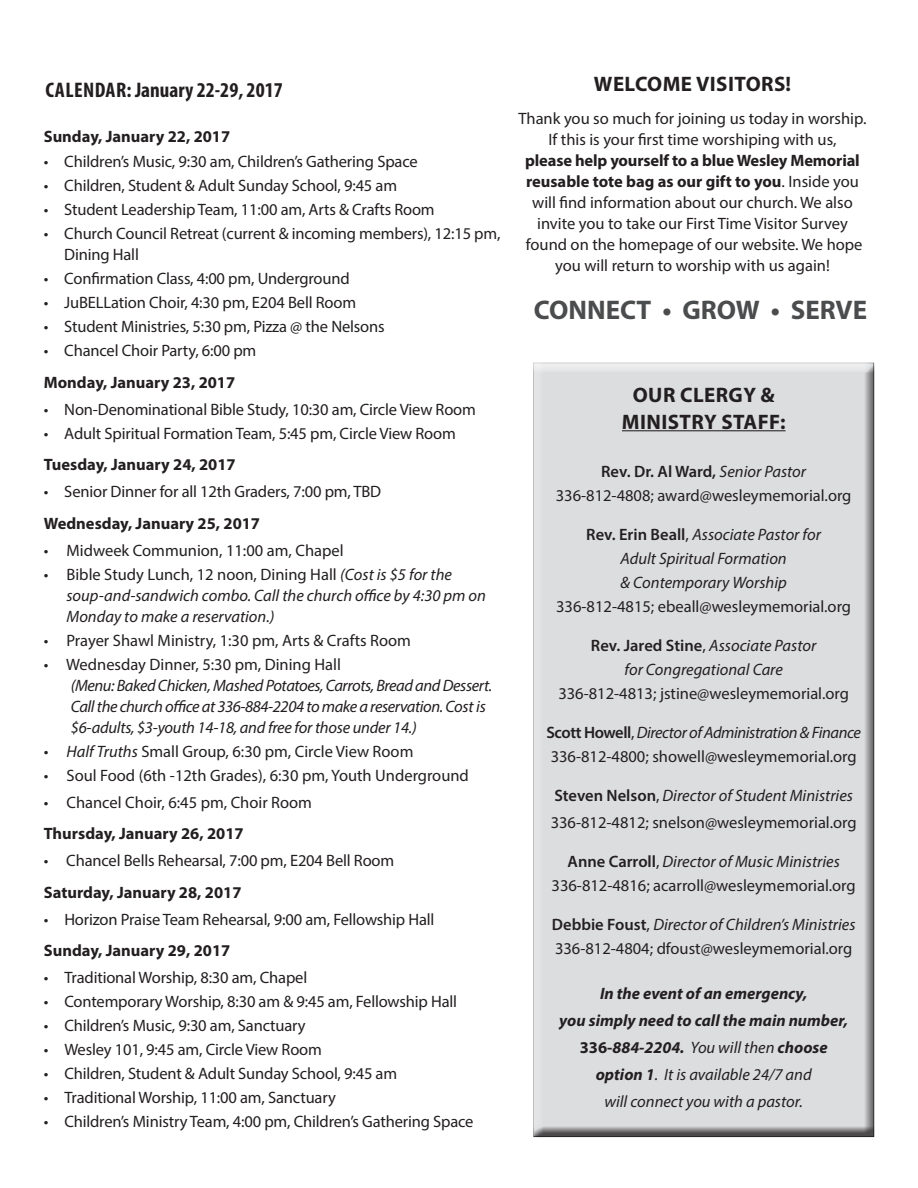
<style>
.page{position:relative;width:918px;height:1188px;background:#fff}
.page>*{position:absolute;margin:0;border:0;box-sizing:border-box;transform-origin:0 0}
.t1{font:700 27px "Myriad Pro";color:#4b4c4d}
.t2{font:700 condensed 21.15px "Myriad Pro";color:#231f20}
.t3{font:700 21px/27px "Myriad Pro";letter-spacing:.02em;color:#231f20}
.t4{font:16.5px/21px "Myriad Pro";letter-spacing:-.01em;color:#231f20}
.t5{font:italic 16.5px/24px "Myriad Pro";letter-spacing:-.005em;color:#231f20;text-align:center}
.t6{font:italic 16.5px/21px "Myriad Pro";letter-spacing:-.025em;color:#231f20}
.t7{font:700 16.5px "Myriad Pro";color:#231f20}
.t8{font:italic 700 16.5px/27px "Myriad Pro";color:#231f20;text-align:center}
.s1{font-style:normal}
.s2{font-style:italic}
.s3{font-weight:700}
.s4{font-weight:600}
.s5{font-weight:600;font-style:normal}
.s6{font-weight:400}
</style>
<div class="page">
<div style="left:530px;top:362px;width:345px;height:775px;background:#dcdddf"></div>
<hr style="left:622px;top:430px;width:164px;height:1px;background:#231f20">
<p class="t2" style="left:46px;top:77px;width:239px">Calendar: January 22-29, 2017</p>
<p class="t7" style="left:44px;top:126px;width:188px">Sunday, January 22, 2017</p>
<p class="t4" style="left:44px;top:151px;width:375px">• Children’s Music, 9:30 am, Children’s Gathering Space</p>
<p class="t4" style="left:44px;top:175px;width:355px">• Children, Student &amp; Adult Sunday School, 9:45 am</p>
<p class="t4" style="left:44px;top:199px;width:392px">• Student Leadership Team, 11:00 am, Arts &amp; Crafts Room</p>
<p class="t4" style="left:64px;top:223px;width:438px;text-indent:-21px">• Church Council Retreat (current &amp; incoming members), 12:15 pm,<br>Dining Hall</p>
<p class="t4" style="left:44px;top:268px;width:307px">• Confirmation Class, 4:00 pm, Underground</p>
<p class="t4" style="left:44px;top:292px;width:314px">• JuBELLation Choir, 4:30 pm, E204 Bell Room</p>
<p class="t4" style="left:44px;top:316px;width:342px">• Student Ministries, 5:30 pm, Pizza @ the Nelsons</p>
<p class="t4" style="left:44px;top:340px;width:214px">• Chancel Choir Party, 6:00 pm</p>
<p class="t7" style="left:44px;top:372px;width:193px">Monday, January 23, 2017</p>
<p class="t4" style="left:44px;top:399px;width:434px">• Non-Denominational Bible Study, 10:30 am, Circle View Room</p>
<p class="t4" style="left:44px;top:423px;width:414px">• Adult Spiritual Formation Team, 5:45 pm, Circle View Room</p>
<p class="t7" style="left:44px;top:454px;width:193px">Tuesday, January 24, 2017</p>
<p class="t4" style="left:44px;top:481px;width:339px">• Senior Dinner for all 12th Graders, 7:00 pm, TBD</p>
<p class="t7" style="left:44px;top:513px;width:218px">Wednesday, January 25, 2017</p>
<p class="t4" style="left:44px;top:540px;width:301px">• Midweek Communion, 11:00 am, Chapel</p>
<p class="t5" style="left:66px;top:564px;width:421px;line-height:21px;text-align:left;text-indent:-23px"><span class="s1">• Bible Study Lunch, 12 noon, Dining Hall</span> (Cost is $5 for the soup-and-sandwich combo. Call the church office by 4:30 pm on<br>Monday to make a reservation.)</p>
<p class="t4" style="left:44px;top:630px;width:369px">• Prayer Shawl Ministry, 1:30 pm, Arts &amp; Crafts Room</p>
<p class="t4" style="left:44px;top:654px;width:299px">• Wednesday Dinner, 5:30 pm, Dining Hall</p>
<p class="t6" style="left:71px;top:675px;width:423px">(Menu: Baked Chicken, Mashed Potatoes, Carrots, Bread and Dessert.<br>Call the church office at 336-884-2204 to make a reservation. Cost is $6-adults, $3-youth 14-18, and free for those under 14.)</p>
<p class="t4" style="left:44px;top:741px;width:371px"><span class="s2">• Half Truths</span> Small Group, 6:30 pm, Circle View Room</p>
<p class="t4" style="left:44px;top:765px;width:427px">• Soul Food (6th -12th Grades), 6:30 pm, Youth Underground</p>
<p class="t4" style="left:44px;top:792px;width:270px">• Chancel Choir, 6:45 pm, Choir Room</p>
<p class="t7" style="left:44px;top:823px;width:201px">Thursday, January 26, 2017</p>
<p class="t4" style="left:44px;top:850px;width:352px">• Chancel Bells Rehearsal, 7:00 pm, E204 Bell Room</p>
<p class="t7" style="left:44px;top:882px;width:199px">Saturday, January 28, 2017</p>
<p class="t4" style="left:44px;top:909px;width:392px">• Horizon Praise Team Rehearsal, 9:00 am, Fellowship Hall</p>
<p class="t7" style="left:44px;top:940px;width:188px">Sunday, January 29, 2017</p>
<p class="t4" style="left:44px;top:967px;width:265px">• Traditional Worship, 8:30 am, Chapel</p>
<p class="t4" style="left:44px;top:991px;width:415px">• Contemporary Worship, 8:30 am &amp; 9:45 am, Fellowship Hall</p>
<p class="t4" style="left:44px;top:1015px;width:263px">• Children’s Music, 9:30 am, Sanctuary</p>
<p class="t4" style="left:44px;top:1039px;width:280px">• Wesley 101, 9:45 am, Circle View Room</p>
<p class="t4" style="left:44px;top:1063px;width:355px">• Children, Student &amp; Adult Sunday School, 9:45 am</p>
<p class="t4" style="left:44px;top:1087px;width:294px">• Traditional Worship, 11:00 am, Sanctuary</p>
<p class="t4" style="left:44px;top:1111px;width:431px">• Children’s Ministry Team, 4:00 pm, Children’s Gathering Space</p>
<p class="t3" style="left:594px;top:69px;width:115px">Welcome Visitors</p>
<p class="t3" style="left:786px;top:69px;width:7px">!</p>
<p class="t4" style="left:518px;top:107px;width:350px;text-align:center">Thank you so much for joining us today in worship.<br>If this is your first time worshiping with us,</p>
<p class="t4" style="left:525px;top:149px;width:339px;text-align:center"><span class="s3">please help yourself to a blue Wesley Memorial reusable tote bag as our gift to you</span>. Inside you will find information about our church. We also invite you to take our First Time Visitor Survey found on the homepage of our website. We hope you will return to worship with us again!</p>
<h1 class="t1" style="left:534px;top:293px;width:335px">CONNECT • GROW • SERVE</h1>
<p class="t3" style="left:622px;top:380px;width:154px;text-indent:11px">Our Clergy &amp;<br>Ministr</p>
<p class="t3" style="left:704px;top:407px;width:83px">y Staff:</p>
<p class="t4" style="left:556px;top:459px;width:297px;line-height:24px;text-align:center"><span class="s4">Rev. Dr. Al Ward,</span> <span class="s2">Senior Pastor<br></span>336-812-4808; award@wesleymemorial.org</p>
<p class="t5" style="left:586px;top:522px;width:236px"><span class="s5">Rev. Erin Beall</span><span class="s1">,</span> Associate Pastor for<br>Adult Spiritual Formation<br>&amp; Contemporary Worship</p>
<p class="t4" style="left:556px;top:595px;width:297px">336-812-4815; ebeall@wesleymemorial.org</p>
<p class="t5" style="left:591px;top:633px;width:227px"><span class="s5">Rev. Jared Stine</span><span class="s1">,</span> Associate Pastor for Congregational Care</p>
<p class="t4" style="left:558px;top:682px;width:292px">336-812-4813; jstine@wesleymemorial.org</p>
<p class="t4" style="left:546px;top:720px;width:316px;line-height:24px"><span class="s4">Scott Howell</span>, <span class="s2">Director of Administration &amp; Finance<br></span>336-812-4800; showell@wesleymemorial.org</p>
<p class="t4" style="left:551px;top:781px;width:307px;line-height:27px"><span class="s4">Steven Nelson</span>, <span class="s2">Director of Student Ministries<br></span>336-812-4812; snelson@wesleymemorial.org</p>
<p class="t4" style="left:552px;top:849px;width:306px;line-height:24px;text-align:center"><span class="s4">Anne Carroll</span>, <span class="s2">Director of Music Ministries<br></span>336-812-4816; acarroll@wesleymemorial.org</p>
<p class="t4" style="left:552px;top:912px;width:305px;line-height:24px"><span class="s4">Debbie Foust</span>, <span class="s2">Director of Children’s Ministries<br></span>336-812-4804; dfoust@wesleymemorial.org</p>
<p class="t8" style="left:559px;top:979px;width:290px">In the event of an emergency,<br>you simply need to call the main number, <span class="s1">336-</span>884-2204. <span class="s6">You will then</span> choose option 1<span class="s6">. It is available 24/7 and<br>will connect you with a pastor.</span></p>
</div>
